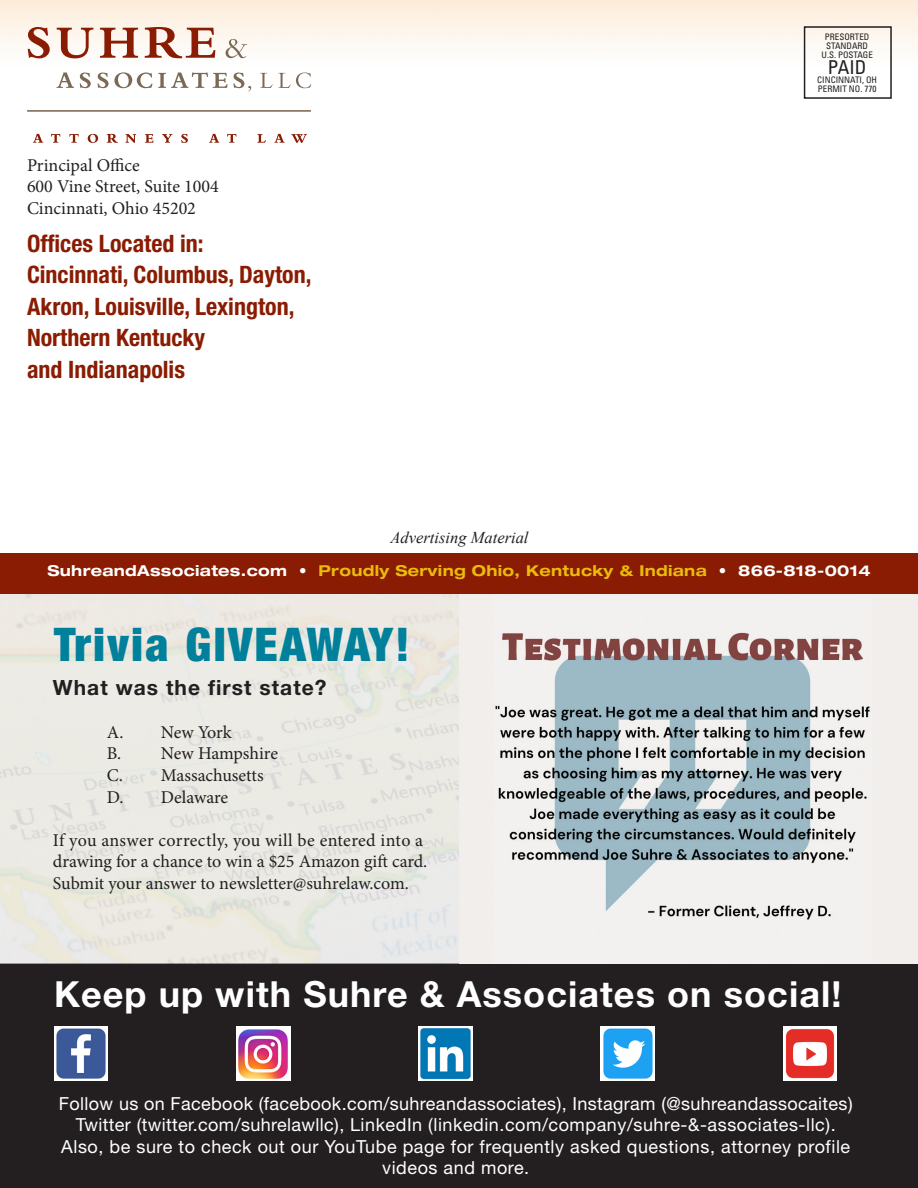
<style>
.page{position:relative;width:918px;height:1188px;background:#fff}
.page>*{position:absolute;margin:0;border:0;box-sizing:border-box;transform-origin:0 0}
.t1{font:900 condensed 46.5px "Helvetica Neue";letter-spacing:.05em;color:#00809b}
.t2{font:700 36px "Helvetica Neue";letter-spacing:.03em;color:#fff}
.t3{font:700 condensed 24px "Helvetica Neue";color:#891c02}
.t4{font:700 21px "Helvetica Neue";letter-spacing:.05em;color:#231f20}
.t5{font:condensed 19.2px "Univers";color:#231f20}
.t6{font:18px/21.6px "Helvetica Neue";letter-spacing:.03em;color:#fff;text-align:center}
.t7{font:18px/21.6px "Minion Pro";color:#231f20}
.t8{font:italic 16.5px "Times New Roman";color:#231f20}
.t9{font:700 expanded 15px "Helvetica Neue";letter-spacing:.02em;color:#fff}
.t10{font:condensed 9px/9px "Univers";color:#231f20;text-align:center}
.s1{color:#eaba0e}
</style>
<div class="page">
<div style="left:0;top:963px;width:918px;height:225px;background:#231f20"></div>
<img style="left:0;top:594px;width:459px;height:369px">
<img style="left:0;top:0;width:918px;height:554px">
<div style="left:0;top:554px;width:918px;height:40px;background:#891c02"></div>
<svg style="left:28px;top:27px;width:22px;height:31px"></svg>
<svg style="left:57px;top:28px;width:36px;height:30px"></svg>
<svg style="left:100px;top:28px;width:38px;height:30px"></svg>
<svg style="left:145px;top:27px;width:70px;height:31px"></svg>
<svg style="left:226px;top:39px;width:21px;height:19px"></svg>
<svg style="left:57px;top:73px;width:17px;height:15px"></svg>
<svg style="left:80px;top:73px;width:11px;height:15px"></svg>
<svg style="left:98px;top:72px;width:129px;height:16px"></svg>
<svg style="left:233px;top:73px;width:18px;height:18px"></svg>
<svg style="left:260px;top:73px;width:51px;height:15px"></svg>
<hr style="left:27px;top:110px;width:284px;height:2px;background:#7c6954">
<svg style="left:33px;top:134px;width:10px;height:9px"></svg>
<svg style="left:51px;top:134px;width:9px;height:9px"></svg>
<svg style="left:69px;top:134px;width:10px;height:9px"></svg>
<svg style="left:88px;top:134px;width:10px;height:9px"></svg>
<svg style="left:107px;top:134px;width:11px;height:9px"></svg>
<svg style="left:125px;top:134px;width:11px;height:9px"></svg>
<svg style="left:145px;top:134px;width:8px;height:9px"></svg>
<svg style="left:162px;top:134px;width:11px;height:9px"></svg>
<svg style="left:181px;top:134px;width:7px;height:9px"></svg>
<svg style="left:209px;top:134px;width:10px;height:9px"></svg>
<svg style="left:227px;top:134px;width:10px;height:9px"></svg>
<svg style="left:257px;top:134px;width:9px;height:9px"></svg>
<svg style="left:274px;top:134px;width:11px;height:9px"></svg>
<svg style="left:291px;top:134px;width:16px;height:9px"></svg>
<img style="left:54px;top:1027px;width:54px;height:54px">
<img style="left:236px;top:1027px;width:54px;height:54px">
<img style="left:418px;top:1027px;width:54px;height:54px">
<img style="left:601px;top:1027px;width:54px;height:54px">
<img style="left:783px;top:1027px;width:54px;height:54px">
<div style="left:804px;top:26px;width:88px;height:73px;border:2px solid #231f20"></div>
<div style="left:459px;top:594px;width:459px;height:369px;background:#f1eeec"></div>
<img style="left:495px;top:632px;width:375px;height:288px">
<p class="t7" style="left:27px;top:154px;width:114px">Principal Office</p>
<p class="t7" style="left:27px;top:176px;width:193px">600 Vine Street, Suite 1004</p>
<p class="t7" style="left:27px;top:198px;width:170px">Cincinnati, Ohio 45202</p>
<p class="t3" style="left:27px;top:228px;width:178px">Offices Located in:</p>
<p class="t3" style="left:27px;top:260px;width:286px">Cincinnati, Columbus, Dayton,</p>
<p class="t3" style="left:27px;top:291px;width:269px">Akron, Louisville, Lexington,</p>
<p class="t3" style="left:27px;top:323px;width:180px">Northern Kentucky</p>
<p class="t3" style="left:27px;top:354px;width:160px">and Indianapolis</p>
<p class="t8" style="left:391px;top:526px;width:139px">Advertising Material</p>
<p class="t10" style="left:822px;top:32px;width:53px">PRESORTED<br>STANDARD<br>U.S. POSTAGE</p>
<p class="t5" style="left:828px;top:55px;width:40px">PAID</p>
<p class="t10" style="left:817px;top:75px;width:61px;text-align:left">CINCINNATI, OH<br>PERMIT NO. 770</p>
<p class="t9" style="left:47px;top:562px;width:825px">SuhreandAssociates.com • <span class="s1">Proudly Serving Ohio, Kentucky &amp; Indiana</span> • 866-818-0014</p>
<p class="t1" style="left:54px;top:616px;width:357px">Trivia GIVEAWAY!</p>
<p class="t4" style="left:53px;top:674px;width:275px">What was the first state?</p>
<p class="t7" style="left:107px;top:721px;width:126px">A. New York</p>
<p class="t7" style="left:107px;top:743px;width:173px">B. New Hampshire</p>
<p class="t7" style="left:107px;top:765px;width:158px">C. Massachusetts</p>
<p class="t7" style="left:107px;top:786px;width:123px">D. Delaware</p>
<p class="t7" style="left:53px;top:829px;width:376px">If you answer correctly, you will be entered into a drawing for a chance to win a $25 Amazon gift card.<br>Submit your answer to newsletter@suhrelaw.com.</p>
<p class="t2" style="left:54px;top:972px;width:789px">Keep up with Suhre &amp; Associates on social!</p>
<p class="t6" style="left:59px;top:1092px;width:795px">Follow us on Facebook (facebook.com/suhreandassociates), Instagram (@suhreandassocaites)<br>Twitter (twitter.com/suhrelawllc), LinkedIn (linkedin.com/company/suhre-&amp;-associates-llc).<br>Also, be sure to check out our YouTube page for frequently asked questions, attorney profile videos and more.</p>
</div>
